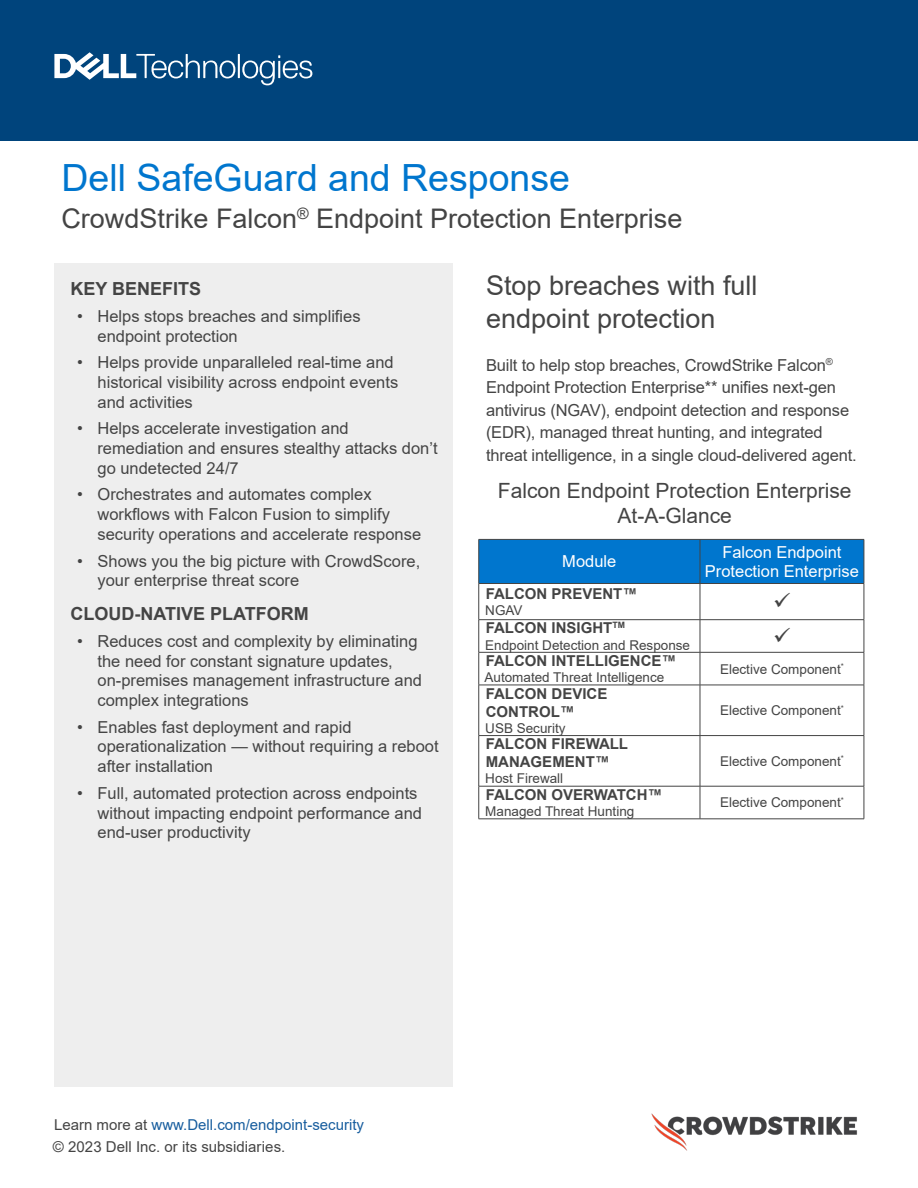
<style>
.page{position:relative;width:918px;height:1188px;background:#fff}
.page>*{position:absolute;margin:0;border:0;box-sizing:border-box;transform-origin:0 0}
.Body_Text{font:37.5px "Arial";color:#0076ce}
.Body_Text-2{font:27px/33px "Arial";color:#444}
.Body_Text-3{font:21px/25.2px "Arial";color:#444;text-align:center}
.Body_Text-4{font:700 18px "Arial";color:#444}
.Body_Text-5{font:16.5px/19.8px "Arial";color:#444}
.Table_Text{font:16.5px/19.8px "Arial";color:#fff;text-align:center}
.Table_Text-2{font:700 15px "Arial";color:#444}
.Document_Headline{font:15px "Arial";color:#175d9e}
.BASIC-_CTA{font:15px "Arial";letter-spacing:.005em;color:#444}
.Table_Text-3{font:13.5px "Arial";color:#444}
.s1{color:#444}
</style>
<div class="page">
<div style="left:0;top:0;width:918px;height:141px;background:#00447c"></div>
<svg style="left:54px;top:52px;width:258px;height:33px"></svg>
<div style="left:54px;top:263px;width:399px;height:824px;background:#eee"></div>
<img style="left:651px;top:1113px;width:207px;height:38px">
<div style="left:479px;top:540px;width:385px;height:43px;background:#0076ce"></div>
<hr style="left:479px;top:539px;width:221px;height:1px;background:#444">
<hr style="left:478px;top:540px;width:1px;height:43px;background:#444">
<hr style="left:700px;top:539px;width:164px;height:1px;background:#444">
<hr style="left:700px;top:540px;width:1px;height:43px;background:#444">
<hr style="left:864px;top:540px;width:1px;height:43px;background:#444">
<hr style="left:479px;top:583px;width:221px;height:1px;background:#444">
<hr style="left:478px;top:584px;width:1px;height:35px;background:#444">
<hr style="left:700px;top:583px;width:164px;height:1px;background:#444">
<hr style="left:700px;top:584px;width:1px;height:35px;background:#444">
<hr style="left:864px;top:584px;width:1px;height:35px;background:#444">
<hr style="left:479px;top:619px;width:221px;height:1px;background:#444">
<hr style="left:478px;top:620px;width:1px;height:32px;background:#444">
<hr style="left:700px;top:619px;width:164px;height:1px;background:#444">
<hr style="left:700px;top:620px;width:1px;height:32px;background:#444">
<hr style="left:864px;top:620px;width:1px;height:32px;background:#444">
<hr style="left:479px;top:652px;width:221px;height:1px;background:#444">
<hr style="left:478px;top:653px;width:1px;height:32px;background:#444">
<hr style="left:700px;top:652px;width:164px;height:1px;background:#444">
<hr style="left:700px;top:653px;width:1px;height:32px;background:#444">
<hr style="left:864px;top:653px;width:1px;height:32px;background:#444">
<hr style="left:479px;top:685px;width:221px;height:1px;background:#444">
<hr style="left:478px;top:685px;width:1px;height:50px;background:#444">
<hr style="left:700px;top:685px;width:164px;height:1px;background:#444">
<hr style="left:700px;top:685px;width:1px;height:50px;background:#444">
<hr style="left:864px;top:685px;width:1px;height:50px;background:#444">
<hr style="left:479px;top:735px;width:221px;height:1px;background:#444">
<hr style="left:478px;top:736px;width:1px;height:50px;background:#444">
<hr style="left:700px;top:735px;width:164px;height:1px;background:#444">
<hr style="left:700px;top:736px;width:1px;height:50px;background:#444">
<hr style="left:864px;top:736px;width:1px;height:50px;background:#444">
<hr style="left:479px;top:786px;width:221px;height:1px;background:#444">
<hr style="left:478px;top:786px;width:1px;height:33px;background:#444">
<hr style="left:700px;top:786px;width:164px;height:1px;background:#444">
<hr style="left:700px;top:786px;width:1px;height:33px;background:#444">
<hr style="left:864px;top:786px;width:1px;height:33px;background:#444">
<hr style="left:479px;top:819px;width:221px;height:1px;background:#444">
<hr style="left:700px;top:819px;width:164px;height:1px;background:#444">
<p class="Body_Text" style="left:62px;top:152px;width:510px">Dell SafeGuard and Response</p>
<p class="Body_Text-2" style="left:62px;top:202px;width:622px">CrowdStrike Falcon<sup>®</sup> Endpoint Protection Enterprise</p>
<p class="Body_Text-4" style="left:70px;top:276px;width:132px">KEY BENEFITS</p>
<p class="Body_Text-5" style="left:98px;top:306px;width:265px;text-indent:-20px">• Helps stops breaches and simplifies endpoint protection</p>
<p class="Body_Text-5" style="left:98px;top:352px;width:302px;text-indent:-20px">• Helps provide unparalleled real-time and historical visibility across endpoint events and activities</p>
<p class="Body_Text-5" style="left:98px;top:419px;width:342px;text-indent:-20px">• Helps accelerate investigation and remediation and ensures stealthy attacks don’t go undetected 24/7</p>
<p class="Body_Text-5" style="left:98px;top:485px;width:325px;text-indent:-20px">• Orchestrates and automates complex workflows with Falcon Fusion to simplify security operations and accelerate response</p>
<p class="Body_Text-5" style="left:98px;top:551px;width:324px;text-indent:-20px">• Shows you the big picture with CrowdScore, your enterprise threat score</p>
<p class="Body_Text-4" style="left:70px;top:601px;width:240px">CLOUD-NATIVE PLATFORM</p>
<p class="Body_Text-5" style="left:98px;top:631px;width:326px;text-indent:-20px">• Reduces cost and complexity by eliminating the need for constant signature updates, on-premises management infrastructure and complex integrations</p>
<p class="Body_Text-5" style="left:98px;top:717px;width:343px;text-indent:-20px">• Enables fast deployment and rapid operationalization — without requiring a reboot after installation</p>
<p class="Body_Text-5" style="left:98px;top:783px;width:326px;text-indent:-20px">• Full, automated protection across endpoints without impacting endpoint performance and end-user productivity</p>
<p class="Body_Text-2" style="left:486px;top:269px;width:273px">Stop breaches with full endpoint protection</p>
<p class="Body_Text-5" style="left:486px;top:353px;width:372px;line-height:22.5px">Built to help stop breaches, CrowdStrike Falcon<sup>® </sup>Endpoint Protection Enterprise** unifies next-gen antivirus (NGAV), endpoint detection and response (EDR), managed threat hunting, and integrated threat intelligence, in a single cloud-delivered agent.</p>
<p class="Body_Text-3" style="left:498px;top:478px;width:355px">Falcon Endpoint Protection Enterprise<br>At-A-Glance</p>
<p class="Table_Text" style="left:562px;top:552px;width:56px">Module</p>
<p class="Table_Text" style="left:705px;top:542px;width:156px">Falcon Endpoint<br>Protection Enterprise</p>
<p class="Table_Text-2" style="left:486px;top:583px;width:153px">FALCON PREVENT™</p>
<p class="Table_Text-3" style="left:485px;top:601px;width:39px">NGAV</p>
<p class="Table_Text-2" style="left:486px;top:618px;width:141px">FALCON INSIGHT<sup>TM</sup></p>
<p class="Table_Text-3" style="left:485px;top:636px;width:206px">Endpoint Detection and Response</p>
<p class="Table_Text-2" style="left:486px;top:650px;width:192px">FALCON INTELLIGENCE™</p>
<p class="Table_Text-3" style="left:485px;top:668px;width:181px">Automated Threat Intelligence</p>
<p class="Table_Text-3" style="left:720px;top:660px;width:125px">Elective Component<sup>*</sup></p>
<p class="Table_Text-2" style="left:486px;top:683px;width:123px">FALCON DEVICE</p>
<p class="Table_Text-2" style="left:486px;top:701px;width:91px">CONTROL™</p>
<p class="Table_Text-3" style="left:485px;top:719px;width:82px">USB Security</p>
<p class="Table_Text-2" style="left:486px;top:733px;width:144px">FALCON FIREWALL</p>
<p class="Table_Text-2" style="left:486px;top:751px;width:126px">MANAGEMENT™</p>
<p class="Table_Text-3" style="left:485px;top:769px;width:80px">Host Firewall</p>
<p class="Table_Text-2" style="left:486px;top:784px;width:178px">FALCON OVERWATCH™</p>
<p class="Table_Text-3" style="left:485px;top:802px;width:151px">Managed Threat Hunting</p>
<p class="Table_Text-3" style="left:720px;top:701px;width:125px">Elective Component<sup>*</sup></p>
<p class="Table_Text-3" style="left:720px;top:752px;width:125px">Elective Component<sup>*</sup></p>
<p class="Table_Text-3" style="left:720px;top:793px;width:125px">Elective Component<sup>*</sup></p>
<p class="Document_Headline" style="left:54px;top:1114px;width:312px"><span class="s1">Learn more at</span> www.Dell.com/endpoint-security</p>
<p class="BASIC-_CTA" style="left:53px;top:1136px;width:234px">© 2023 Dell Inc. or its subsidiaries.</p>
</div>
